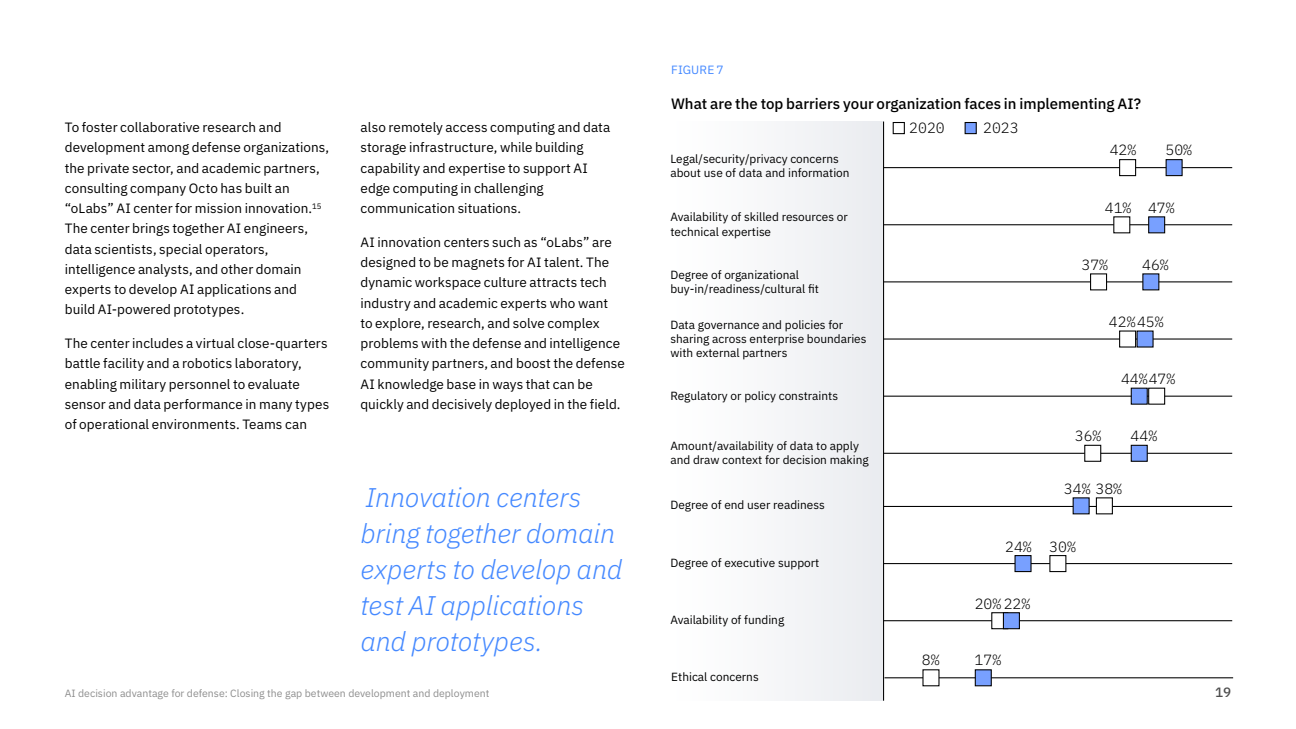
<style>
.page{position:relative;width:1296px;height:729px;background:#fff}
.page>*{position:absolute;margin:0;border:0;box-sizing:border-box;transform-origin:0 0}
.t1{font:italic 300 27px/36px "IBM Plex Sans";letter-spacing:-.01em;color:#4589ff}
.Figure_heading{font:500 15px "IBM Plex Sans";color:#000}
.t2{font:300 14.85px "IBM Plex Mono";color:#000}
.Body_Reg__9_13_5{font:13.5px/20.2px "IBM Plex Sans";letter-spacing:.005em;color:#000}
.t3{font:500 13.5px "IBM Plex Sans";color:#000}
.t4{font:13.35px "IBM Plex Sans Medm";color:#000}
.Figure_Number{font:12px "IBM Plex Sans";letter-spacing:.015em;color:#4589ff}
.t5{font:11.85px/14.2px "IBM Plex Sans";color:#000}
.t6{font:10.5px "IBM Plex Sans";color:#8d8d8d}
</style>
<div class="page">
<div style="left:669px;top:122px;width:215px;height:579px;background:#f6f6f8"></div>
<hr style="left:883px;top:122px;width:1px;height:579px;background:#000">
<hr style="left:885px;top:677px;width:348px;height:1px;background:#000">
<svg style="left:922px;top:669px;width:18px;height:17px"></svg>
<div style="left:975px;top:669px;width:17px;height:17px;background:#78a0ff;border:1px solid #000"></div>
<hr style="left:884px;top:620px;width:348px;height:1px;background:#000">
<div style="left:991px;top:612px;width:17px;height:17px;background:#fff;border:1px solid #000"></div>
<div style="left:1003px;top:612px;width:17px;height:17px;background:#78a0ff;border:1px solid #000"></div>
<hr style="left:884px;top:563px;width:348px;height:1px;background:#000">
<div style="left:1015px;top:555px;width:17px;height:17px;background:#78a0ff;border:1px solid #000"></div>
<div style="left:1049px;top:555px;width:17px;height:17px;background:#fff;border:1px solid #000"></div>
<hr style="left:884px;top:506px;width:348px;height:1px;background:#000">
<div style="left:1073px;top:497px;width:17px;height:17px;background:#78a0ff"></div>
<div style="left:1096px;top:497px;width:17px;height:17px;background:#fff;border:1px solid #000"></div>
<hr style="left:884px;top:453px;width:348px;height:1px;background:#000">
<div style="left:1131px;top:445px;width:17px;height:17px;background:#78a0ff;border:1px solid #000"></div>
<div style="left:1084px;top:445px;width:17px;height:17px;background:#fff;border:1px solid #000"></div>
<hr style="left:884px;top:396px;width:348px;height:1px;background:#000">
<div style="left:1131px;top:388px;width:17px;height:17px;background:#78a0ff;border:1px solid #000"></div>
<div style="left:1148px;top:388px;width:17px;height:17px;background:#fff;border:1px solid #000"></div>
<hr style="left:884px;top:338px;width:348px;height:2px;background:#000">
<div style="left:1137px;top:331px;width:17px;height:17px;background:#78a0ff"></div>
<div style="left:1119px;top:331px;width:17px;height:17px;background:#fff;border:1px solid #000"></div>
<hr style="left:884px;top:281px;width:348px;height:1px;background:#000">
<div style="left:1142px;top:273px;width:17px;height:17px;background:#78a0ff"></div>
<div style="left:1090px;top:273px;width:17px;height:17px;background:#fff;border:1px solid #000"></div>
<hr style="left:884px;top:224px;width:348px;height:1px;background:#000">
<div style="left:1148px;top:216px;width:17px;height:17px;background:#78a0ff;border:1px solid #000"></div>
<div style="left:1113px;top:216px;width:17px;height:17px;background:#fff"></div>
<hr style="left:884px;top:167px;width:348px;height:1px;background:#000">
<div style="left:1166px;top:159px;width:17px;height:17px;background:#78a0ff;border:1px solid #000"></div>
<div style="left:1119px;top:159px;width:17px;height:17px;background:#fff;border:1px solid #000"></div>
<div style="left:965px;top:122px;width:12px;height:12px;background:#78a0ff;border:1px solid #000"></div>
<div style="left:893px;top:122px;width:12px;height:12px;background:#fff;border:1px solid #000"></div>
<p class="Body_Reg__9_13_5" style="left:65px;top:116px;width:266px">To foster collaborative research and development among defense organizations, the private sector, and academic partners, consulting company Octo has built an “oLabs” AI center for mission innovation.<sup>15<br></sup>The center brings together AI engineers, data scientists, special operators, intelligence analysts, and other domain experts to develop AI applications and build AI-powered prototypes.</p>
<p class="Body_Reg__9_13_5" style="left:65px;top:332px;width:266px">The center includes a virtual close-quarters battle facility and a robotics laboratory, enabling military personnel to evaluate sensor and data performance in many types of operational environments. Teams can</p>
<p class="Body_Reg__9_13_5" style="left:360px;top:116px;width:251px">also remotely access computing and data storage infrastructure, while building capability and expertise to support AI edge computing in challenging communication situations.</p>
<p class="Body_Reg__9_13_5" style="left:360px;top:231px;width:266px">AI innovation centers such as “oLabs” are designed to be magnets for AI talent. The dynamic workspace culture attracts tech industry and academic experts who want<br>to explore, research, and solve complex problems with the defense and intelligence community partners, and boost the defense AI knowledge base in ways that can be quickly and decisively deployed in the field.</p>
<p class="t1" style="left:360px;top:477px;width:263px">Innovation centers bring together domain experts to develop and test AI applications and prototypes.</p>
<p class="Figure_Number" style="left:671px;top:61px;width:54px">FIGURE 7</p>
<p class="Figure_heading" style="left:671px;top:92px;width:471px">What are the top barriers your organization faces in implementing AI?</p>
<p class="t4" style="left:670px;top:90px;width:425px">What are the top barriers your organization faces in implementing AI?</p>
<p class="t5" style="left:670px;top:151px;width:181px">Legal/security/privacy concerns about use of data and information</p>
<p class="t5" style="left:670px;top:209px;width:179px">Availability of skilled resources or technical expertise</p>
<p class="t5" style="left:670px;top:266px;width:150px">Degree of organizational buy-in/readiness/cultural fit</p>
<p class="t5" style="left:670px;top:317px;width:198px">Data governance and policies for sharing across enterprise boundaries with external partners</p>
<p class="t5" style="left:670px;top:387px;width:169px">Regulatory or policy constraints</p>
<p class="t5" style="left:670px;top:437px;width:200px">Amount/availability of data to apply and draw context for decision making</p>
<p class="t5" style="left:670px;top:497px;width:156px">Degree of end user readiness</p>
<p class="t5" style="left:670px;top:555px;width:151px">Degree of executive support</p>
<p class="t5" style="left:670px;top:611px;width:115px">Availability of funding</p>
<p class="t5" style="left:671px;top:669px;width:89px">Ethical concerns</p>
<p class="t2" style="left:909px;top:117px;width:37px">2020</p>
<p class="t2" style="left:983px;top:117px;width:37px">2023</p>
<p class="t2" style="left:1110px;top:139px;width:28px">42%</p>
<p class="t2" style="left:1165px;top:139px;width:28px">50%</p>
<p class="t2" style="left:1105px;top:196px;width:71px">41% 47%</p>
<p class="t2" style="left:1082px;top:253px;width:28px">37%</p>
<p class="t2" style="left:1142px;top:253px;width:28px">46%</p>
<p class="t2" style="left:1109px;top:310px;width:56px">42%45%</p>
<p class="t2" style="left:1121px;top:368px;width:56px">44%47%</p>
<p class="t2" style="left:1075px;top:424px;width:28px">36%</p>
<p class="t2" style="left:1131px;top:424px;width:28px">44%</p>
<p class="t2" style="left:1064px;top:477px;width:60px">34% 38%</p>
<p class="t2" style="left:1005px;top:535px;width:72px">24% 30%</p>
<p class="t2" style="left:975px;top:592px;width:57px">20% 22%</p>
<p class="t2" style="left:922px;top:649px;width:19px">8%</p>
<p class="t2" style="left:975px;top:649px;width:28px">17%</p>
<p class="t6" style="left:65px;top:685px;width:426px">AI decision advantage for defense: Closing the gap between development and deployment</p>
<p class="t3" style="left:1215px;top:681px;width:18px">19</p>
</div>
